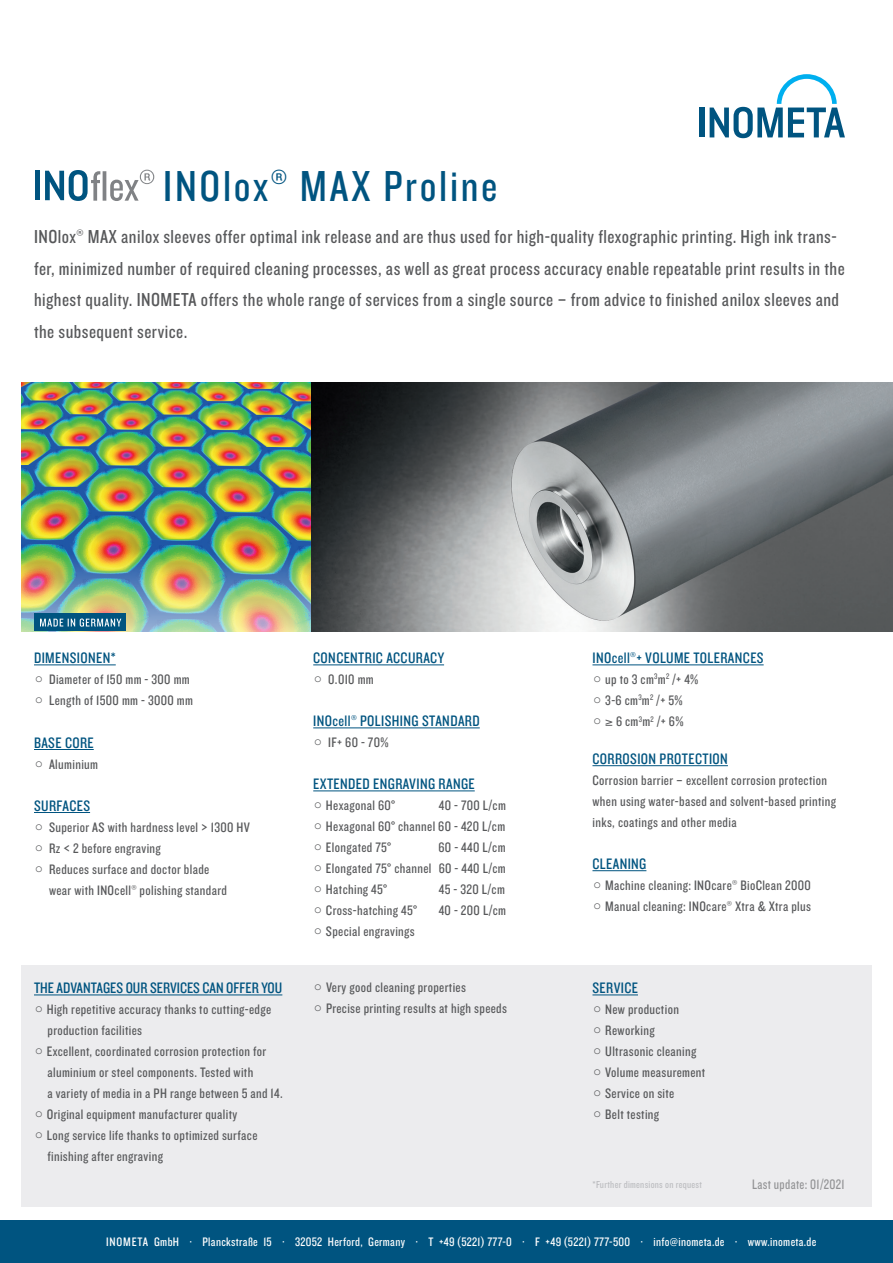
<style>
.page{position:relative;width:893px;height:1263px;background:#fff}
.page>*{position:absolute;margin:0;border:0;box-sizing:border-box;transform-origin:0 0}
.t1{font:45px "Knockout 29 Junior Ltweight";letter-spacing:.06em;color:#005480}
.t2{font:19.5px/31.5px "Knockout 29 Junior Ltweight";letter-spacing:.025em;color:#57585a}
.t3{font:15.75px "Knockout 29 Junior Ltweight";letter-spacing:.025em;color:#005480}
.t4{font:15.75px "Knockout 29 Junior Ltweight";color:#005480}
.t5{font:14.25px/21px "Knockout 29 Junior Ltweight";letter-spacing:.025em;color:#57585a}
.t6{font:14.25px "Knockout 29 Junior Ltweight";letter-spacing:.025em;color:#57585a;scale:.95 1}
.t7{font:12.75px "Knockout 29 Junior Ltweight";letter-spacing:.025em;color:#fff}
.t8{font:10.5px "Knockout 29 Junior Ltweight";letter-spacing:.025em;color:#bcbdc0}
</style>
<div class="page">
<div style="left:0;top:1220px;width:893px;height:43px;background:#005480"></div>
<div style="left:699px;top:108px;width:5px;height:29px;background:#005480"></div>
<svg style="left:710px;top:74px;width:135px;height:64px"></svg>
<div style="left:35px;top:171px;width:5px;height:29px;background:#005480"></div>
<svg style="left:45px;top:170px;width:109px;height:31px"></svg>
<div style="left:21px;top:965px;width:851px;height:242px;background:#ececee"></div>
<hr style="left:34px;top:664px;width:82px;height:1px;background:#005480">
<hr style="left:34px;top:749px;width:60px;height:1px;background:#005480">
<hr style="left:34px;top:812px;width:56px;height:1px;background:#005480">
<hr style="left:313px;top:664px;width:131px;height:1px;background:#005480">
<hr style="left:313px;top:727px;width:167px;height:1px;background:#005480">
<hr style="left:313px;top:790px;width:162px;height:1px;background:#005480">
<hr style="left:592px;top:664px;width:172px;height:1px;background:#005480">
<hr style="left:592px;top:765px;width:136px;height:1px;background:#005480">
<hr style="left:592px;top:870px;width:54px;height:1px;background:#005480">
<hr style="left:34px;top:994px;width:248px;height:1px;background:#005480">
<hr style="left:592px;top:994px;width:46px;height:1px;background:#005480">
<img style="left:311px;top:383px;width:582px;height:248px">
<img style="left:21px;top:383px;width:290px;height:163px">
<img style="left:21px;top:546px;width:290px;height:86px">
<div style="left:34px;top:613px;width:92px;height:18px;background:#005480"></div>
<svg style="left:40px;top:618px;width:81px;height:9px"></svg>
<h1 class="t1" style="left:163px;top:157px;width:336px">INOlox® MAX Proline</h1>
<p class="t2" style="left:34px;top:220px;width:812px">INOlox® MAX anilox sleeves offer optimal ink release and are thus used for high-quality flexographic printing. High ink trans&shy;fer, minimized number of required cleaning processes, as well as great process accuracy enable repeatable print results in the highest quality. INOMETA offers the whole range of services from a single source – from advice to finished anilox sleeves and the subsequent service.</p>
<p class="t3" style="left:34px;top:648px;width:83px">DIMENSIONEN*</p>
<p class="t5" style="left:49px;top:668px;width:145px">Diameter of 150 mm - 300 mm<br>Length of 1500 mm - 3000 mm</p>
<p class="t3" style="left:34px;top:732px;width:61px">BASE CORE</p>
<p class="t5" style="left:49px;top:753px;width:51px">Aluminium</p>
<p class="t3" style="left:34px;top:795px;width:58px">SURFACES</p>
<p class="t5" style="left:49px;top:816px;width:202px">Superior AS with hardness level &gt; 1300 HV Rz &lt; 2 before engraving<br>Reduces surface and doctor blade<br>wear with INOcell® polishing standard</p>
<p class="t4" style="left:34px;top:978px;width:250px">THE ADVANTAGES OUR SERVICES CAN OFFER YOU</p>
<p class="t5" style="left:47px;top:998px;width:238px">High repetitive accuracy thanks to cutting-edge production facilities<br>Excellent, coordinated corrosion protection for aluminium or steel components. Tested with<br>a variety of media in a PH range between 5 and 14.<br>Original equipment manufacturer quality<br>Long service life thanks to optimized surface finishing after engraving</p>
<p class="t3" style="left:313px;top:648px;width:132px">CONCENTRIC ACCURACY</p>
<p class="t5" style="left:328px;top:668px;width:47px">0.010 mm</p>
<p class="t3" style="left:313px;top:711px;width:168px">INOcell® POLISHING STANDARD</p>
<p class="t5" style="left:328px;top:731px;width:62px">IF+ 60 - 70%</p>
<p class="t3" style="left:313px;top:774px;width:163px">EXTENDED ENGRAVING RANGE</p>
<p class="t5" style="left:326px;top:794px;width:71px">Hexagonal 60°</p>
<p class="t5" style="left:326px;top:794px;width:181px;text-align:justify;text-indent:113px">40 - 700 L/cm Hexagonal 60° channel 60 - 420 L/cm Elongated 75°</p>
<p class="t5" style="left:326px;top:836px;width:181px;text-align:justify;text-indent:113px">60 - 440 L/cm Elongated 75° channel 60 - 440 L/cm Hatching 45°</p>
<p class="t5" style="left:439px;top:878px;width:68px">45 - 320 L/cm</p>
<p class="t5" style="left:326px;top:899px;width:93px">Cross-hatching 45°</p>
<p class="t5" style="left:439px;top:899px;width:69px">40 - 200 L/cm</p>
<p class="t5" style="left:326px;top:920px;width:90px">Special engravings</p>
<p class="t3" style="left:592px;top:648px;width:173px">INOcell®+ VOLUME TOLERANCES</p>
<p class="t5" style="left:605px;top:668px;width:95px">up to 3 cm<sup>3</sup>m<sup>2</sup> /+ 4%<br>3-6 cm<sup>3</sup>m<sup>2</sup> /+ 5%<br>≥ 6 cm<sup>3</sup>m<sup>2</sup> /+ 6%</p>
<p class="t3" style="left:592px;top:749px;width:137px">CORROSION PROTECTION</p>
<p class="t5" style="left:592px;top:769px;width:245px">Corrosion barrier – excellent corrosion protection when using water-based and solvent-based printing inks, coatings and other media</p>
<p class="t3" style="left:592px;top:854px;width:55px">CLEANING</p>
<p class="t5" style="left:605px;top:874px;width:207px">Machine cleaning: INOcare® BioClean 2000<br>Manual cleaning: INOcare® Xtra &amp; Xtra plus</p>
<p class="t5" style="left:326px;top:976px;width:183px">Very good cleaning properties<br>Precise printing results at high speeds</p>
<p class="t3" style="left:592px;top:978px;width:47px">SERVICE</p>
<p class="t5" style="left:605px;top:998px;width:102px">New production<br>Reworking<br>Ultrasonic cleaning<br>Volume measurement<br>Service on site<br>Belt testing</p>
<p class="t8" style="left:592px;top:1178px;width:111px">*Further dimensions on request</p>
<p class="t6" style="left:752px;top:1175px;width:99px">Last update: 01/2021</p>
<p class="t7" style="left:106px;top:1233px;width:712px">INOMETA GmbH · Planckstraße 15 · 32052 Herford, Germany · T +49 (5221) 777-0 · F +49 (5221) 777-500 · info@inometa.de · www.inometa.de</p>
</div>
